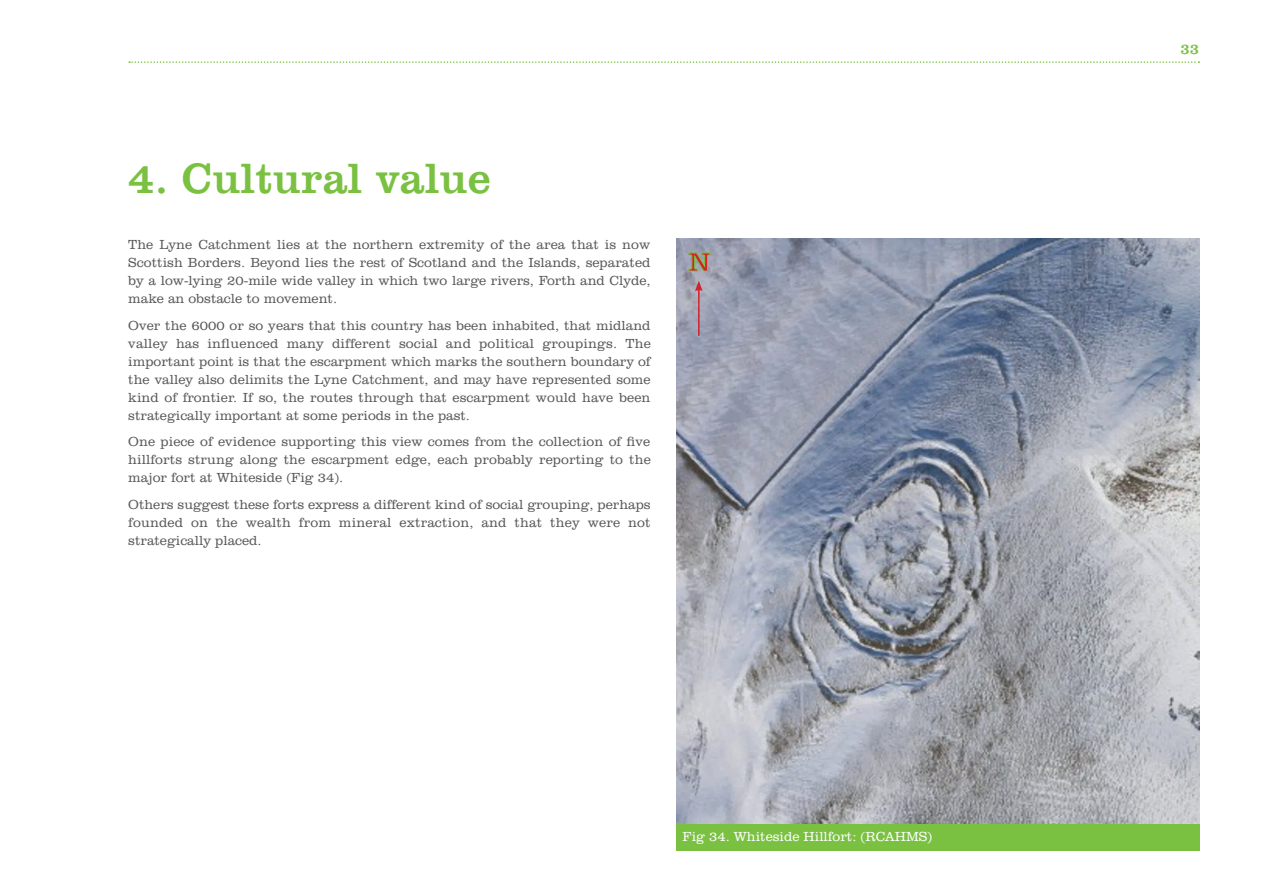
<style>
.page{position:relative;width:1263px;height:893px;background:#fff}
.page>*{position:absolute;margin:0;border:0;box-sizing:border-box;transform-origin:0 0}
.t1{font:43.5px "Clarendon BT";color:#7ac142}
.t2{font:27px "Clarendon BT";color:#d1232a}
.t3{font:15px "Clarendon BT";color:#7ac142}
.t4{font:300 13.5px/18px "Clarendon BT";color:#57585a;text-align:justify}
.t5{font:300 13.5px "Clarendon BT";color:#fff}
</style>
<div class="page">
<svg style="left:129px;top:61px;width:1070px;height:2px"></svg>
<img style="left:676px;top:239px;width:523px;height:585px">
<div style="left:676px;top:824px;width:523px;height:26px;background:#7ac142"></div>
<hr style="left:698px;top:289px;width:1px;height:47px;background:#d1232a">
<svg style="left:695px;top:281px;width:8px;height:10px"></svg>
<svg style="left:688px;top:252px;width:23px;height:20px"></svg>
<h1 class="t1" style="left:128px;top:152px;width:365px">4. Cultural value</h1>
<p class="t4" style="left:128px;top:235px;width:524px">The Lyne Catchment lies at the northern extremity of the area that is now Scottish Borders. Beyond lies the rest of Scotland and the Islands, separated by a low-lying 20-mile wide valley in which two large rivers, Forth and Clyde, make an obstacle to movement.</p>
<p class="t4" style="left:128px;top:316px;width:524px">Over the 6000 or so years that this country has been inhabited, that midland valley has influenced many different social and political groupings. The important point is that the escarpment which marks the southern boundary of the valley also delimits the Lyne Catchment, and may have represented some kind of frontier. If so, the routes through that escarpment would have been strategically important at some periods in the past.</p>
<p class="t4" style="left:128px;top:432px;width:524px">One piece of evidence supporting this view comes from the collection of five hillforts strung along the escarpment edge, each probably reporting to the major fort at Whiteside (Fig 34).</p>
<p class="t4" style="left:128px;top:495px;width:524px">Others suggest these forts express a different kind of social grouping, perhaps founded on the wealth from mineral extraction, and that they were not strategically placed.</p>
<h2 class="t2" style="left:688px;top:245px;width:24px">N</h2>
<p class="t5" style="left:682px;top:828px;width:251px">Fig 34. Whiteside Hillfort: (RCAHMS)</p>
<p class="t3" style="left:1180px;top:40px;width:20px">33</p>
</div>
